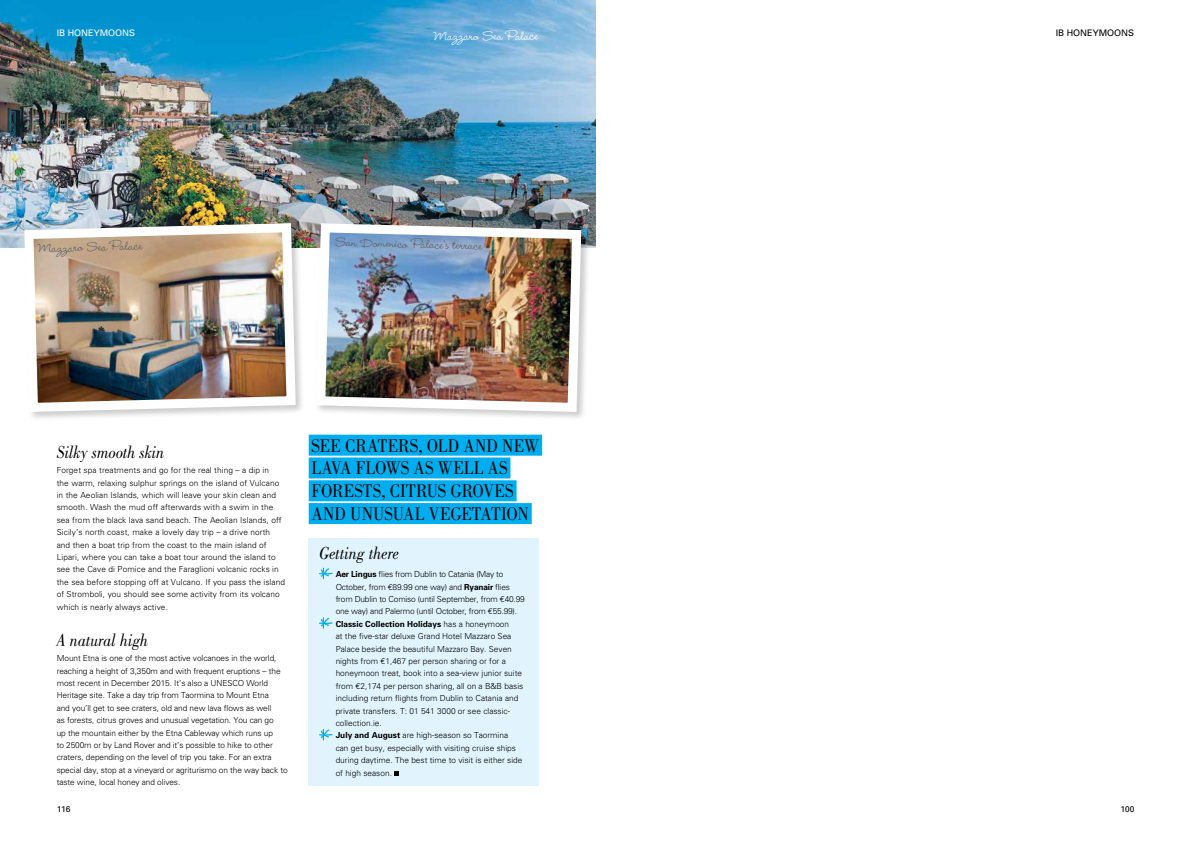
<style>
.page{position:relative;width:1191px;height:842px;background:#fff}
.page>*{position:absolute;margin:0;border:0;box-sizing:border-box;transform-origin:0 0}
.t1{font:19px/22.8px "Bodoni";color:#000;scale:.9 1}
.t2{font:italic 18px "Bodoni";letter-spacing:-.005em;color:#000;scale:.9 1}
.t3{font:500 16px "Wendy LP";color:#626669}
.t4{font:500 16px "Wendy LP";color:#fff}
.t5{font:9px "Univers";color:#fff}
.t6{font:9px "Univers";color:#000}
.t7{font:300 8.3px/12.4px "Univers";color:#000}
.t8{font:8.3px "Univers";color:#000}
.s1{font-weight:700}
.s2{font-family:"Euro Mono";font-weight:400}
</style>
<div class="page">
<div style="left:308px;top:538px;width:230px;height:247px;background:#e1f4fd"></div>
<svg style="left:319px;top:568px;width:13px;height:11px"></svg>
<svg style="left:319px;top:617px;width:13px;height:12px"></svg>
<svg style="left:319px;top:729px;width:13px;height:11px"></svg>
<svg style="left:394px;top:771px;width:4px;height:4px"></svg>
<img style="left:0;top:0;width:595px;height:247px">
<div style="left:309px;top:435px;width:233px;height:21px;background:#00aeef"></div>
<div style="left:309px;top:457px;width:201px;height:21px;background:#00aeef"></div>
<div style="left:309px;top:480px;width:207px;height:21px;background:#00aeef"></div>
<div style="left:309px;top:503px;width:223px;height:21px;background:#00aeef"></div>
<div style="left:23px;top:222px;width:282px;height:199px;background:#000;opacity:.2"></div>
<img style="left:20px;top:219px;width:280px;height:198px">
<div style="left:315px;top:222px;width:275px;height:199px;background:#000;opacity:.2"></div>
<img style="left:311px;top:219px;width:275px;height:198px">
<p class="t5" style="left:57px;top:27px;width:80px">IB HONEYMOONS</p>
<p class="t6" style="left:1055px;top:27px;width:80px">IB HONEYMOONS</p>
<h3 class="t4" style="left:434px;top:27px;width:106px">Mazzaro Sea Palace</h3>
<h3 class="t3" style="left:38px;top:239px;width:106px;rotate:-1deg">Mazzaro Sea Palace</h3>
<h3 class="t3" style="left:336px;top:233px;width:148px;rotate:1deg">San Domenico Palace's terrace</h3>
<h2 class="t2" style="left:57px;top:442px;width:121px">Silky smooth skin</h2>
<p class="t7" style="left:57px;top:464px;width:230px">Forget spa treatments and go for the real thing – a dip in<br>the warm, relaxing sulphur springs on the island of Vulcano in the Aeolian Islands, which will leave your skin clean and smooth. Wash the mud off afterwards with a swim in the sea from the black lava sand beach. The Aeolian Islands, off Sicily’s north coast, make a lovely day trip – a drive north and then a boat trip from the coast to the main island of Lipari, where you can take a boat tour around the island to see the Cave di Pomice and the Faraglioni volcanic rocks in the sea before stopping off at Vulcano. If you pass the island of Stromboli, you should see some activity from its volcano which is nearly always active.</p>
<h2 class="t2" style="left:57px;top:630px;width:103px">A natural high</h2>
<p class="t7" style="left:57px;top:652px;width:232px">Mount Etna is one of the most active volcanoes in the world, reaching a height of 3,350m and with frequent eruptions – the most recent in December 2015. It’s also a UNESCO World Heritage site. Take a day trip from Taormina to Mount Etna<br>and you’ll get to see craters, old and new lava flows as well<br>as forests, citrus groves and unusual vegetation. You can go<br>up the mountain either by the Etna Cableway which runs up<br>to 2500m or by Land Rover and it’s possible to hike to other craters, depending on the level of trip you take. For an extra special day, stop at a vineyard or agriturismo on the way back to taste wine, local honey and olives.</p>
<h1 class="t1" style="left:311px;top:434px;width:254px">SEE CRATERS, OLD AND NEW<br>LAVA FLOWS AS WELL AS<br>FORESTS, CITRUS GROVES<br>AND UNUSUAL VEGETATION</h1>
<h2 class="t2" style="left:319px;top:543px;width:90px">Getting there</h2>
<p class="t7" style="left:336px;top:568px;width:191px"><span class="s1">Aer Lingus</span> flies from Dublin to Catania (May to October, from <span class="s2">€</span>89.99 one way) and <span class="s1">Ryanair</span> flies from Dublin to Comiso (until September, from <span class="s2">€</span>40.99 one way) and Palermo (until October, from <span class="s2">€</span>55.99).<br><span class="s1">Classic Collection Holidays</span> has a honeymoon<br>at the five-star deluxe Grand Hotel Mazzaro Sea Palace beside the beautiful Mazzaro Bay. Seven nights from <span class="s2">€</span>1,467 per person sharing or for a honeymoon treat, book into a sea-view junior suite from <span class="s2">€</span>2,174 per person sharing, all on a B&amp;B basis including return flights from Dublin to Catania and private transfers. T: 01 541 3000 or see classic&shy;collection.ie.<br><span class="s1">July and August</span> are high-season so Taormina<br>can get busy, especially with visiting cruise ships during daytime. The best time to visit is either side of high season.</p>
<p class="t8" style="left:57px;top:804px;width:15px">116</p>
<p class="t8" style="left:1120px;top:804px;width:15px">100</p>
</div>
